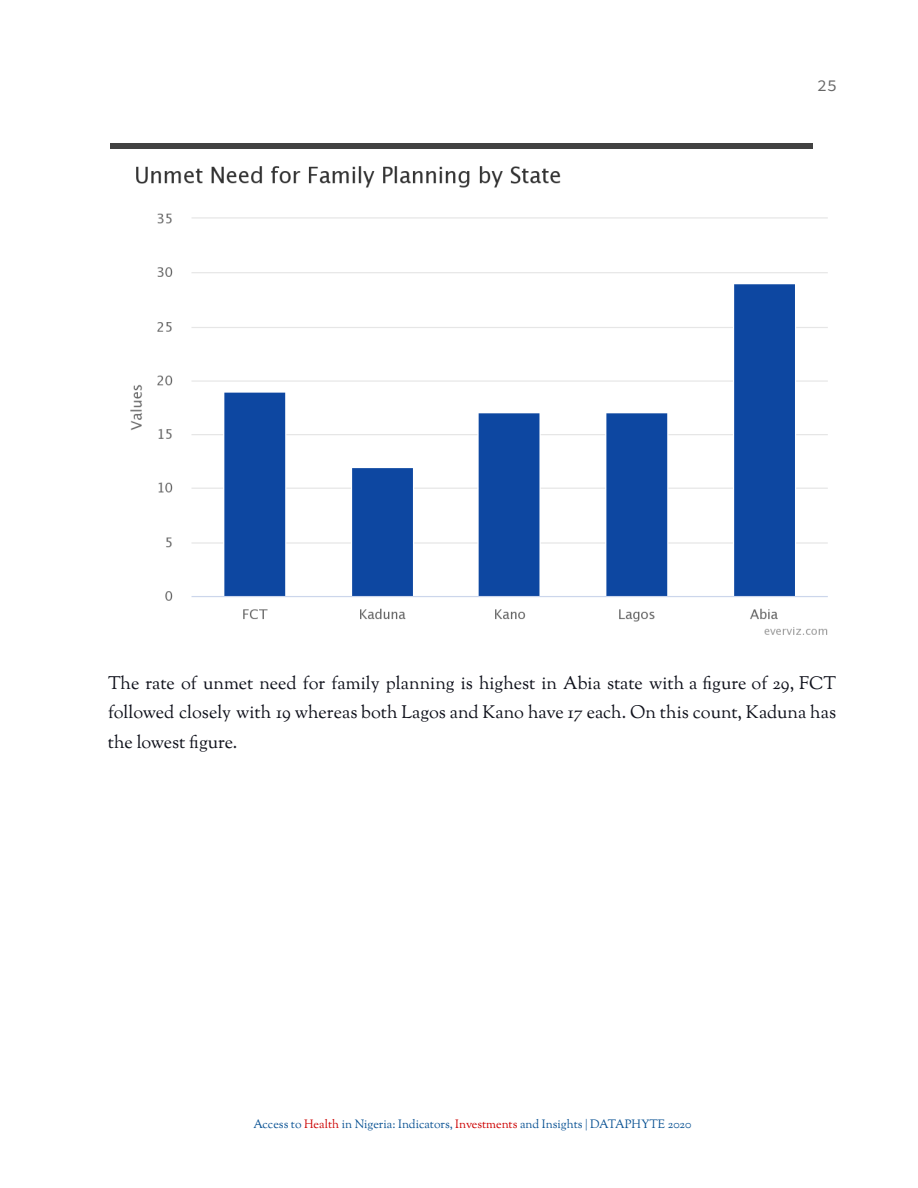
<style>
.page{position:relative;width:918px;height:1188px;background:#fff}
.page>*{position:absolute;margin:0;border:0;box-sizing:border-box;transform-origin:0 0}
.t1{font:18px/29.7px "Sorts Mill Goudy";color:#0e101a;text-align:justify}
.t2{font:16.5px "Source Code Pro";color:#666}
.t3{font:12px "Sorts Mill Goudy";color:#0b5394}
.s1{color:#c00}
</style>
<div class="page">
<hr style="left:110px;top:144px;width:702px;height:4px;background:#424242">
<img style="left:130px;top:166px;width:698px;height:469px">
<p class="t2" style="left:817px;top:74px;width:21px">25</p>
<p class="t1" style="left:108px;top:669px;width:730px">The rate of unmet need for family planning is highest in Abia state with a figure of 29, FCT followed closely with 19 whereas both Lagos and Kano have 17 each. On this count, Kaduna has the lowest figure.</p>
<p class="t3" style="left:253px;top:1117px;width:440px">Access to <span class="s1">Health</span> in Nigeria: Indicators, <span class="s1">Investments</span> and Insights | DATAPHYTE 2020</p>
</div>
